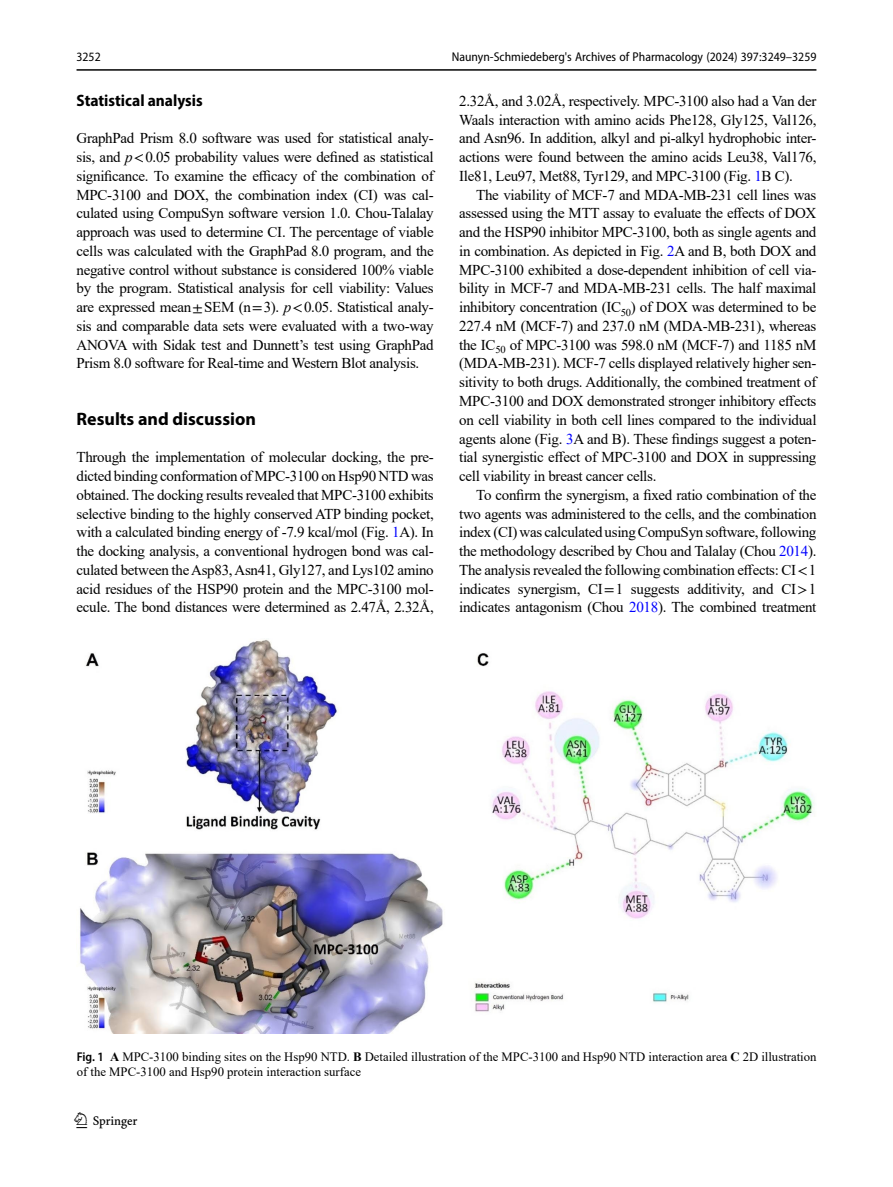
<style>
.page{position:relative;width:893px;height:1187px;background:#fff}
.page>*{position:absolute;margin:0;border:0;box-sizing:border-box;transform-origin:0 0}
.t1{font:22.5px "Springnew";color:#000}
.Head_1{font:700 18px "Myriad Pro";color:#000}
.Head_2{font:700 semi-condensed 16.5px "Myriad Pro";color:#000}
.Body_Text{font:15px/18.8px "Times New Roman";letter-spacing:-.02em;color:#000;text-align:justify}
.Body_Text_Indent{font:15px/18.8px "Times New Roman";letter-spacing:-.02em;color:#000;text-align:justify}
.Figure_Caption{font:12.75px/15px "Times New Roman";color:#000}
.t2{font:semi-condensed 12.75px "Myriad Pro";color:#000}
.s1{font-style:italic}
.s2{font-family:"STIX"}
.s3{color:#00f}
.s4{font-family:"Myriad Pro";font-weight:600;font-stretch:semi-condensed}
.s5{font-weight:700}
</style>
<div class="page">
<hr style="left:77px;top:69px;width:739px;height:2px;background:#000">
<img style="left:80px;top:639px;width:734px;height:394px">
<p class="t2" style="left:77px;top:49px;width:26px">3252</p>
<p class="Head_2" style="left:77px;top:90px;width:128px">Statistical analysis</p>
<p class="Body_Text" style="left:77px;top:128px;width:359px">GraphPad Prism 8.0 software was used for statistical analy&shy;sis, and <span class="s1">p</span><span class="s2">&lt;</span>0.05 probability values were defined as statistical significance. To examine the efficacy of the combination of MPC-3100 and DOX, the combination index (CI) was cal&shy;culated using CompuSyn software version 1.0. Chou-Talalay approach was used to determine CI. The percentage of viable cells was calculated with the GraphPad 8.0 program, and the negative control without substance is considered 100% viable by the program. Statistical analysis for cell viability: Values are expressed mean<span class="s2">±</span>SEM (n<span class="s2">=</span>3). <span class="s1">p</span><span class="s2">&lt;</span>0.05. Statistical analy&shy;sis and comparable data sets were evaluated with a two-way ANOVA with Sidak test and Dunnett’s test using GraphPad Prism 8.0 software for Real-time and Western Blot analysis.</p>
<p class="Head_1" style="left:77px;top:407px;width:181px">Results and discussion</p>
<p class="Body_Text" style="left:77px;top:447px;width:359px">Through the implementation of molecular docking, the pre&shy;dicted binding conformation of MPC-3100 on Hsp90 NTD was obtained. The docking results revealed that MPC-3100 exhibits selective binding to the highly conserved ATP binding pocket, with a calculated binding energy of -7.9 kcal/mol (Fig. <span class="s3">1</span>A). In the docking analysis, a conventional hydrogen bond was cal&shy;culated between the Asp83, Asn41, Gly127, and Lys102 amino acid residues of the HSP90 protein and the MPC-3100 mol&shy;ecule. The bond distances were determined as 2.47Å, 2.32Å,</p>
<p class="t2" style="left:452px;top:49px;width:366px">Naunyn-Schmiedeberg's Archives of Pharmacology (2024) 397:3249–3259</p>
<p class="Body_Text" style="left:459px;top:91px;width:359px">2.32Å, and 3.02Å, respectively. MPC-3100 also had a Van der Waals interaction with amino acids Phe128, Gly125, Val126, and Asn96. In addition, alkyl and pi-alkyl hydrophobic inter&shy;actions were found between the amino acids Leu38, Val176, Ile81, Leu97, Met88, Tyr129, and MPC-3100 (Fig. <span class="s3">1</span>B C).</p>
<p class="Body_Text_Indent" style="left:459px;top:185px;width:359px;text-indent:17px">The viability of MCF-7 and MDA-MB-231 cell lines was assessed using the MTT assay to evaluate the effects of DOX and the HSP90 inhibitor MPC-3100, both as single agents and in combination. As depicted in Fig. <span class="s3">2</span>A and B, both DOX and MPC-3100 exhibited a dose-dependent inhibition of cell via&shy;bility in MCF-7 and MDA-MB-231 cells. The half maximal inhibitory concentration (IC<sub>50</sub>) of DOX was determined to be 227.4 nM (MCF-7) and 237.0 nM (MDA-MB-231), whereas the IC<sub>50</sub> of MPC-3100 was 598.0 nM (MCF-7) and 1185 nM (MDA-MB-231). MCF-7 cells displayed relatively higher sen&shy;sitivity to both drugs. Additionally, the combined treatment of MPC-3100 and DOX demonstrated stronger inhibitory effects on cell viability in both cell lines compared to the individual agents alone (Fig. <span class="s3">3</span>A and B). These findings suggest a poten&shy;tial synergistic effect of MPC-3100 and DOX in suppressing cell viability in breast cancer cells.</p>
<p class="Body_Text_Indent" style="left:459px;top:485px;width:359px;text-indent:17px">To confirm the synergism, a fixed ratio combination of the two agents was administered to the cells, and the combination index (CI) was calculated using CompuSyn software, following the methodology described by Chou and Talalay (Chou <span class="s3">2014</span>).<br>The analysis revealed the following combination effects: CI<span class="s2">&lt;</span>1 indicates synergism, CI<span class="s2">=</span>1 suggests additivity, and CI<span class="s2">&gt;</span>1 indicates antagonism (Chou <span class="s3">2018</span>). The combined treatment</p>
<p class="Figure_Caption" style="left:77px;top:1049px;width:741px"><span class="s4">Fig. 1</span> <span class="s5">A</span> MPC-3100 binding sites on the Hsp90 NTD. <span class="s5">B</span> Detailed illustration of the MPC-3100 and Hsp90 NTD interaction area <span class="s5">C</span> 2D illustration of the MPC-3100 and Hsp90 protein interaction surface</p>
<h1 class="t1" style="left:77px;top:1107px;width:63px">1 3</h1>
</div>
